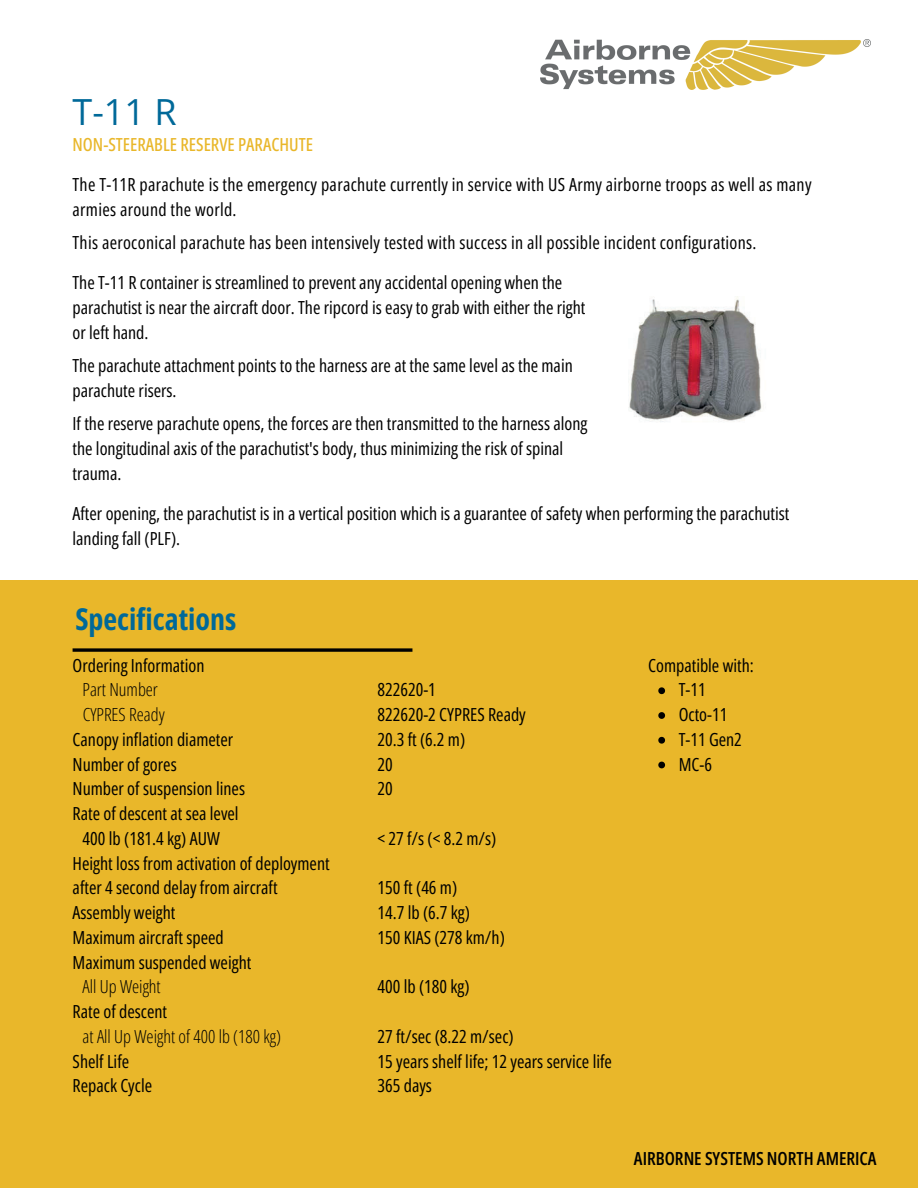
<style>
.page{position:relative;width:918px;height:1188px;background:#fff}
.page>*{position:absolute;margin:0;border:0;box-sizing:border-box;transform-origin:0 0}
.t1{font:36px "Open Sans";color:#006999}
.t2{font:700 30px "Open Sans Condensed";color:#006999}
.t3{font:18px/25px "Open Sans Condensed";color:#000}
.t4{font:300 18px "Open Sans Condensed";color:#000}
.t5{font:500 18px "Open Sans Condensed";color:#e9b72a}
.t6{font:600 18px "Open Sans Condensed";color:#000}
</style>
<div class="page">
<div style="left:0;top:580px;width:918px;height:608px;background:#e9b72a"></div>
<svg style="left:73px;top:648px;width:339px;height:4px"></svg>
<img style="left:541px;top:40px;width:329px;height:49px">
<img style="left:629px;top:296px;width:133px;height:126px">
<svg style="left:658px;top:687px;width:7px;height:7px"></svg>
<svg style="left:658px;top:712px;width:7px;height:7px"></svg>
<svg style="left:658px;top:737px;width:7px;height:7px"></svg>
<svg style="left:658px;top:762px;width:7px;height:6px"></svg>
<p class="t1" style="left:73px;top:87px;width:106px">T-11 R</p>
<p class="t5" style="left:73px;top:132px;width:242px">NON-STEERABLE RESERVE PARACHUTE</p>
<p class="t3" style="left:73px;top:172px;width:741px">The T-11R parachute is the emergency parachute currently in service with US Army airborne troops as well as many armies around the world.</p>
<p class="t3" style="left:73px;top:230px;width:685px">This aeroconical parachute has been intensively tested with success in all possible incident configurations.</p>
<p class="t3" style="left:73px;top:270px;width:514px">The T-11 R container is streamlined to prevent any accidental opening when the parachutist is near the aircraft door. The ripcord is easy to grab with either the right or left hand.</p>
<p class="t3" style="left:73px;top:353px;width:502px">The parachute attachment points to the harness are at the same level as the main parachute risers.</p>
<p class="t3" style="left:73px;top:411px;width:516px">If the reserve parachute opens, the forces are then transmitted to the harness along the longitudinal axis of the parachutist's body, thus minimizing the risk of spinal trauma.</p>
<p class="t3" style="left:73px;top:500px;width:718px">After opening, the parachutist is in a vertical position which is a guarantee of safety when performing the parachutist landing fall (PLF).</p>
<p class="t2" style="left:75px;top:598px;width:162px">Specifications</p>
<h1 class="t3" style="left:73px;top:652px;width:133px">Ordering Information</h1>
<h3 class="t4" style="left:83px;top:677px;width:77px">Part Number</h3>
<p class="t4" style="left:83px;top:702px;width:84px">CYPRES Ready</p>
<p class="t3" style="left:73px;top:726px;width:162px">Canopy inflation diameter</p>
<p class="t3" style="left:73px;top:751px;width:106px">Number of gores</p>
<p class="t3" style="left:73px;top:776px;width:174px">Number of suspension lines</p>
<p class="t3" style="left:73px;top:801px;width:168px">Rate of descent at sea level</p>
<p class="t3" style="left:83px;top:825px;width:139px">400 lb (181.4 kg) AUW</p>
<p class="t3" style="left:73px;top:850px;width:259px">Height loss from activation of deployment</p>
<h2 class="t3" style="left:73px;top:875px;width:207px">after 4 second delay from aircraft</h2>
<p class="t3" style="left:73px;top:900px;width:104px">Assembly weight</p>
<p class="t3" style="left:73px;top:924px;width:153px">Maximum aircraft speed</p>
<p class="t3" style="left:73px;top:949px;width:180px">Maximum suspended weight</p>
<p class="t4" style="left:83px;top:974px;width:80px">All Up Weight</p>
<p class="t3" style="left:73px;top:999px;width:96px">Rate of descent</p>
<p class="t4" style="left:83px;top:1024px;width:200px">at All Up Weight of 400 lb (180 kg)</p>
<p class="t3" style="left:73px;top:1048px;width:58px">Shelf Life</p>
<p class="t3" style="left:73px;top:1073px;width:81px">Repack Cycle</p>
<p class="t3" style="left:378px;top:677px;width:60px">822620-1</p>
<p class="t3" style="left:378px;top:702px;width:150px">822620-2 CYPRES Ready</p>
<p class="t3" style="left:378px;top:726px;width:89px">20.3 ft (6.2 m)</p>
<p class="t3" style="left:378px;top:751px;width:17px">20</p>
<p class="t3" style="left:378px;top:776px;width:17px">20</p>
<p class="t3" style="left:378px;top:825px;width:120px">&lt; 27 f/s (&lt; 8.2 m/s)</p>
<p class="t3" style="left:378px;top:875px;width:81px">150 ft (46 m)</p>
<p class="t3" style="left:378px;top:900px;width:94px">14.7 lb (6.7 kg)</p>
<p class="t3" style="left:378px;top:924px;width:129px">150 KIAS (278 km/h)</p>
<p class="t3" style="left:378px;top:974px;width:94px">400 lb (180 kg)</p>
<p class="t3" style="left:378px;top:1023px;width:138px">27 ft/sec (8.22 m/sec)</p>
<p class="t3" style="left:378px;top:1048px;width:236px">15 years shelf life; 12 years service life</p>
<p class="t3" style="left:378px;top:1073px;width:56px">365 days</p>
<p class="t3" style="left:648px;top:652px;width:107px">Compatible with:</p>
<p class="t3" style="left:679px;top:677px;width:28px">T-11</p>
<p class="t3" style="left:679px;top:702px;width:50px">Octo-11</p>
<p class="t3" style="left:679px;top:726px;width:65px">T-11 Gen2</p>
<p class="t3" style="left:679px;top:751px;width:35px">MC-6</p>
<p class="t6" style="left:634px;top:1146px;width:244px">AIRBORNE SYSTEMS NORTH AMERICA</p>
</div>
